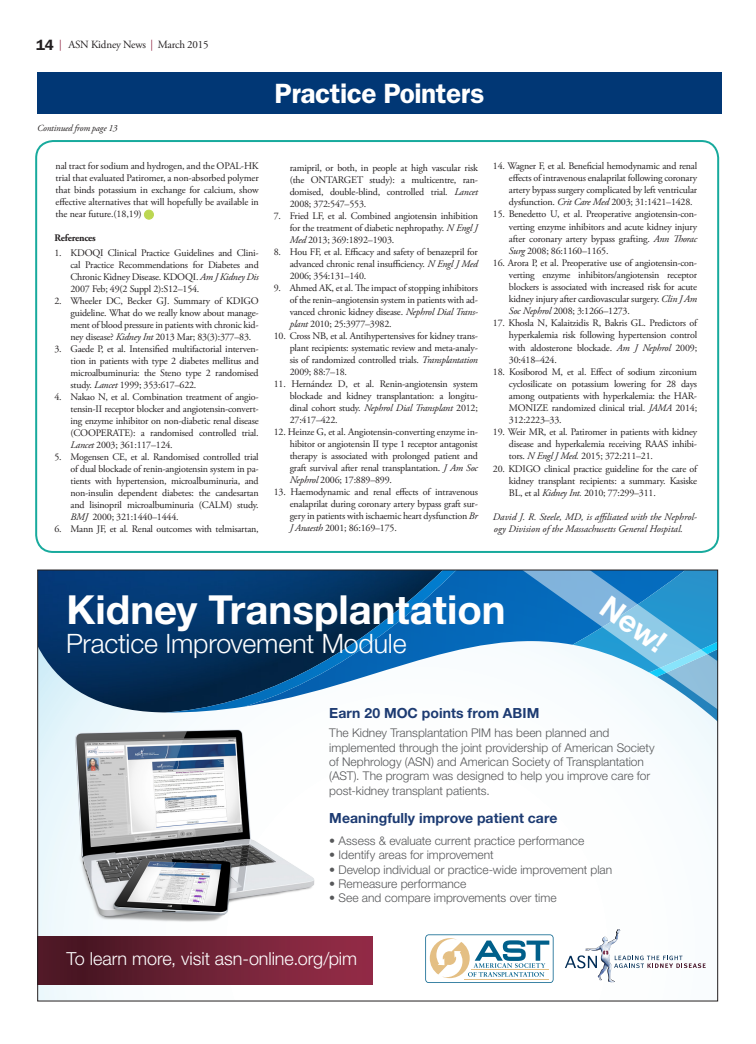
<style>
.page{position:relative;width:756px;height:1044px;background:#fff}
.page>*{position:absolute;margin:0;border:0;box-sizing:border-box;transform-origin:0 0}
.t1{font:700 40.1px "Helvetica Neue LT Std";color:#fff}
.t2{font:700 30.6px "Helvetica Neue LT Std";color:#fff}
.KN_pres_masthead{font:600 28px "ITC Franklin Gothic Std";letter-spacing:-.015em;color:#fff}
.t3{font:300 26.7px "Helvetica Neue LT Std";letter-spacing:-.005em;color:#fff}
.t4{font:300 18px "Helvetica Neue LT Std";letter-spacing:-.005em;color:#fff}
.t5{font:700 14px "Helvetica Neue LT Std";letter-spacing:.005em;color:#1d3b72}
.t6{font:300 12px/14.4px "Helvetica Neue LT Std";color:#57585a}
.Head_A_bold{font:11px "Adobe Garamond Pro";letter-spacing:-.015em;color:#231f20}
.KN_body_no_indent_12{font:10px/12px "Adobe Garamond Pro";letter-spacing:-.02em;color:#231f20;text-align:justify}
.KN_body_no_indent_12-2{font:italic 10px/12px "Adobe Garamond Pro";color:#231f20}
.KN_body_no_indent_12-3{font:700 10px "Adobe Garamond Pro";letter-spacing:-.02em;color:#231f20}
.KN_pres_elect_masthe{font:italic 9.3px "Adobe Garamond Pro";letter-spacing:-.015em;color:#231f20}
.s1{font-family:"ITC Franklin Gothic Std";font-weight:600;font-size:15px}
.s2{color:#922a46}
.s3{font-style:italic}
</style>
<div class="page">
<svg style="left:39px;top:753px;width:677px;height:247px"></svg>
<img style="left:39px;top:572px;width:126px;height:118px">
<img style="left:457px;top:572px;width:48px;height:79px">
<img style="left:444px;top:572px;width:13px;height:82px">
<img style="left:165px;top:572px;width:279px;height:118px">
<svg style="left:505px;top:572px;width:211px;height:181px"></svg>
<img style="left:39px;top:690px;width:295px;height:247px">
<svg style="left:565px;top:955px;width:32px;height:13px"></svg>
<svg style="left:614px;top:956px;width:92px;height:12px"></svg>
<img style="left:585px;top:929px;width:34px;height:22px">
<div style="left:38px;top:937px;width:334px;height:47px;background:linear-gradient(to right,#431521,#962d49)"></div>
<svg style="left:425px;top:934px;width:129px;height:49px"></svg>
<hr style="left:465px;top:979px;width:84px;height:1px;background:#e4bf84">
<hr style="left:472px;top:970px;width:77px;height:1px;background:#e4bf84">
<div style="left:35px;top:140px;width:684px;height:413px;border:2px solid #18aa9d;border-radius:17px"></div>
<div style="left:144px;top:210px;width:9px;height:9px;background:#bcd752;border-radius:50%"></div>
<div style="left:144px;top:210px;width:10px;height:9px;border:1px solid #bcd752;border-radius:50%"></div>
<div style="left:37px;top:72px;width:685px;height:42px;background:#013775"></div>
<p class="Head_A_bold" style="left:36px;top:38px;width:174px"><span class="s1">14</span> <span class="s2">|</span> ASN Kidney News <span class="s2">|</span> March 2015</p>
<p class="KN_pres_elect_masthe" style="left:37px;top:123px;width:82px">Continued from page 13</p>
<p class="KN_body_no_indent_12" style="left:56px;top:160px;width:205px">nal tract for sodium and hydrogen, and the OPAL-HK trial that evaluated Patiromer, a non-absorbed polymer that binds potassium in exchange for calcium, show effective alternatives that will hopefully be available in the near future.(18,19)</p>
<p class="KN_body_no_indent_12-3" style="left:55px;top:232px;width:43px">References</p>
<p class="KN_body_no_indent_12" style="left:71px;top:247px;width:190px;text-indent:-16px">1. KDOQI Clinical Practice Guidelines and Clini&shy;cal Practice Recommendations for Diabetes and Chronic Kidney Disease. KDOQI. <span class="s3">Am J Kidney Dis </span>2007 Feb; 49(2 Suppl 2):S12–154.</p>
<p class="KN_body_no_indent_12" style="left:71px;top:295px;width:190px;text-indent:-16px">2. Wheeler DC, Becker GJ. Summary of KDIGO guideline. What do we really know about manage&shy;ment of blood pressure in patients with chronic kid&shy;ney disease? <span class="s3">Kidney Int</span> 2013 Mar; 83(3):377–83.</p>
<p class="KN_body_no_indent_12" style="left:71px;top:343px;width:190px;text-indent:-16px">3. Gaede P, et al. Intensified multifactorial interven&shy;tion in patients with type 2 diabetes mellitus and microalbuminuria: the Steno type 2 randomised study. <span class="s3">Lancet</span> 1999; 353:617–622.</p>
<p class="KN_body_no_indent_12" style="left:71px;top:391px;width:190px;text-indent:-16px">4. Nakao N, et al. Combination treatment of angio&shy;tensin-II receptor blocker and angiotensin-convert&shy;ing enzyme inhibitor on non-diabetic renal disease (COOPERATE): a randomised controlled trial.<br><span class="s3">Lancet</span> 2003; 361:117–124.</p>
<p class="KN_body_no_indent_12" style="left:71px;top:451px;width:190px;text-indent:-16px">5. Mogensen CE, et al. Randomised controlled trial of dual blockade of renin-angiotensin system in pa&shy;tients with hypertension, microalbuminuria, and non-insulin dependent diabetes: the candesartan and lisinopril microalbuminuria (CALM) study.<br><span class="s3">BMJ</span> 2000; 321:1440–1444.</p>
<p class="KN_body_no_indent_12" style="left:55px;top:523px;width:206px">6. Mann JF, et al. Renal outcomes with telmisartan,</p>
<p class="KN_pres_masthead" style="left:274px;top:76px;width:211px">Practice Pointers</p>
<p class="KN_body_no_indent_12" style="left:290px;top:162px;width:190px">ramipril, or both, in people at high vascular risk (the ONTARGET study): a multicentre, ran&shy;domised, double-blind, controlled trial. <span class="s3">Lancet </span>2008; 372:547–553.</p>
<p class="KN_body_no_indent_12" style="left:290px;top:210px;width:190px;text-indent:-16px">7. Fried LF, et al. Combined angiotensin inhibition for the treatment of diabetic nephropathy. <span class="s3">N Engl J Med</span> 2013; 369:1892–1903.</p>
<p class="KN_body_no_indent_12" style="left:290px;top:246px;width:190px;text-indent:-16px">8. Hou FF, et al. Efficacy and safety of benazepril for advanced chronic renal insufficiency. <span class="s3">N Engl J Med </span>2006; 354:131–140.</p>
<p class="KN_body_no_indent_12" style="left:290px;top:282px;width:190px;text-indent:-16px">9. Ahmed AK, et al. The impact of stopping inhibitors of the renin–angiotensin system in patients with ad&shy;vanced chronic kidney disease. <span class="s3">Nephrol Dial Trans&shy;plant</span> 2010; 25:3977–3982.</p>
<p class="KN_body_no_indent_12" style="left:290px;top:330px;width:190px;text-indent:-16px">10. Cross NB, et al. Antihypertensives for kidney trans&shy;plant recipients: systematic review and meta-analy&shy;sis of randomized controlled trials. <span class="s3">Transplantation </span>2009; 88:7–18.</p>
<p class="KN_body_no_indent_12" style="left:290px;top:378px;width:190px;text-indent:-16px">11. Hernández D, et al. Renin-angiotensin system blockade and kidney transplantation: a longitu&shy;dinal cohort study. <span class="s3">Nephrol Dial Transplant</span> 2012; 27:417–422.</p>
<p class="KN_body_no_indent_12" style="left:290px;top:426px;width:190px;text-indent:-16px">12. Heinze G, et al. Angiotensin-converting enzyme in&shy;hibitor or angiotensin II type 1 receptor antagonist therapy is associated with prolonged patient and graft survival after renal transplantation. <span class="s3">J Am Soc Nephrol</span> 2006; 17:889–899.</p>
<p class="KN_body_no_indent_12" style="left:290px;top:486px;width:190px;text-indent:-16px">13. Haemodynamic and renal effects of intravenous enalaprilat during coronary artery bypass graft sur&shy;gery in patients with ischaemic heart dysfunction <span class="s3">Br J Anaesth</span> 2001; 86:169–175.</p>
<p class="KN_body_no_indent_12" style="left:509px;top:161px;width:190px;text-indent:-16px">14. Wagner F, et al. Beneficial hemodynamic and renal effects of intravenous enalaprilat following coronary artery bypass surgery complicated by left ventricular dysfunction. <span class="s3">Crit Care Med</span> 2003; 31:1421–1428.</p>
<p class="KN_body_no_indent_12" style="left:509px;top:209px;width:190px;text-indent:-16px">15. Benedetto U, et al. Preoperative angiotensin-con&shy;verting enzyme inhibitors and acute kidney injury after coronary artery bypass grafting. <span class="s3">Ann Thorac Surg</span> 2008; 86:1160–1165.</p>
<p class="KN_body_no_indent_12" style="left:509px;top:257px;width:190px;text-indent:-16px">16. Arora P, et al. Preoperative use of angiotensin-con&shy;verting enzyme inhibitors/angiotensin receptor blockers is associated with increased risk for acute kidney injury after cardiovascular surgery. <span class="s3">Clin J Am Soc Nephrol</span> 2008; 3:1266–1273.</p>
<p class="KN_body_no_indent_12" style="left:509px;top:318px;width:190px;text-indent:-16px">17. Khosla N, Kalaitzidis R, Bakris GL. Predictors of hyperkalemia risk following hypertension control with aldosterone blockade. <span class="s3">Am J Nephrol</span> 2009; 30:418–424.</p>
<p class="KN_body_no_indent_12" style="left:509px;top:366px;width:190px;text-indent:-16px">18. Kosiborod M, et al. Effect of sodium zirconium cyclosilicate on potassium lowering for 28 days among outpatients with hyperkalemia: the HAR-MONIZE randomized clinical trial. <span class="s3">JAMA</span> 2014; 312:2223–33.</p>
<p class="KN_body_no_indent_12" style="left:509px;top:426px;width:190px;text-indent:-16px">19. Weir MR, et al. Patiromer in patients with kidney disease and hyperkalemia receiving RAAS inhibi&shy;tors. <span class="s3">N Engl J Med.</span> 2015; 372:211–21.</p>
<p class="KN_body_no_indent_12" style="left:509px;top:463px;width:190px;text-indent:-16px">20. KDIGO clinical practice guideline for the care of kidney transplant recipients: a summary. Kasiske BL, et al <span class="s3">Kidney Int.</span> 2010; 77:299–311.</p>
<p class="KN_body_no_indent_12-2" style="left:493px;top:511px;width:206px">David J. R. Steele, MD, is affiliated with the Nephrol&shy;ogy Division of the Massachusetts General Hospital.</p>
<h1 class="t1" style="left:66px;top:585px;width:441px">Kidney Transplantation</h1>
<h3 class="t3" style="left:66px;top:627px;width:342px">Practice Improvement Module</h3>
<h3 class="t5" style="left:329px;top:704px;width:212px">Earn 20 MOC points from ABIM</h3>
<h2 class="t2" style="left:614px;top:588px;width:75px;rotate:35deg">New!</h2>
<p class="t6" style="left:329px;top:726px;width:327px">The Kidney Transplantation PIM has been planned and implemented through the joint providership of American Society of Nephrology (ASN) and American Society of Transplantation (AST). The program was designed to help you improve care for post-kidney transplant patients.</p>
<h3 class="t5" style="left:329px;top:810px;width:230px">Meaningfully improve patient care</h3>
<p class="t6" style="left:329px;top:833px;width:256px">• Assess &amp; evaluate current practice performance</p>
<p class="t6" style="left:329px;top:848px;width:166px">• Identify areas for improvement</p>
<p class="t6" style="left:329px;top:862px;width:285px">• Develop individual or practice-wide improvement plan</p>
<p class="t6" style="left:329px;top:876px;width:139px">• Remeasure performance</p>
<p class="t6" style="left:329px;top:891px;width:229px">• See and compare improvements over time</p>
<h3 class="t4" style="left:67px;top:947px;width:292px">To learn more, visit asn-online.org/pim</h3>
</div>
